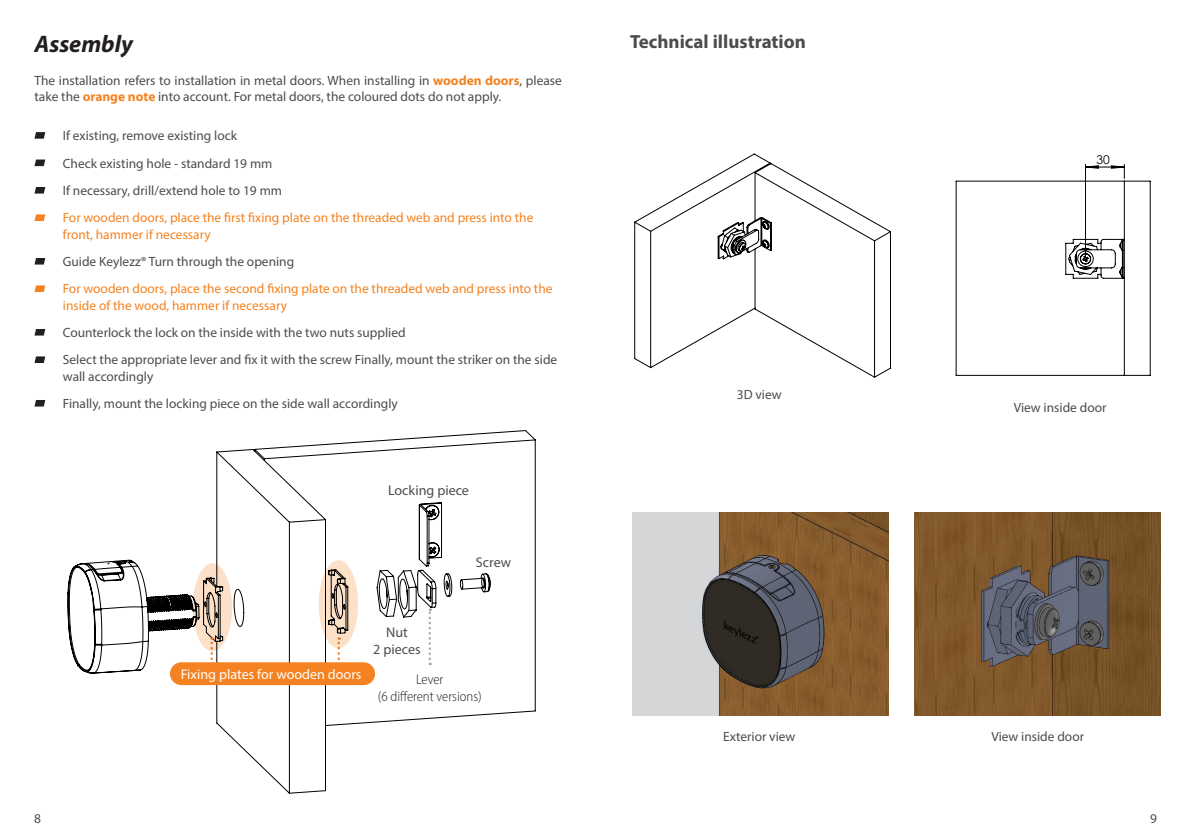
<style>
.page{position:relative;width:1191px;height:840px;background:#fff}
.page>*{position:absolute;margin:0;border:0;box-sizing:border-box;transform-origin:0 0}
.t1{font:italic 700 24px "Myriad Pro";color:#231f20}
.t2{font:700 19px "Myriad Pro";color:#4b4c4d}
.t3{font:14px/16.8px "Myriad Pro";color:#4b4c4d;text-align:center}
.t4{font:14px "Myriad Pro";color:#fff}
.t5{font:14px/16.8px "Myriad Variable Concept";color:#231f20;text-align:center}
.t6{font:13.4px/27.4px "Myriad Pro";color:#4b4c4d}
.t7{font:13.4px/16px "Myriad Pro";color:#f58220}
.t8{font:12px "Century Gothic";color:#000}
.s1{font-weight:700;color:#f58220}
</style>
<div class="page">
<svg style="left:34px;top:132px;width:11px;height:7px"></svg>
<svg style="left:34px;top:159px;width:11px;height:7px"></svg>
<svg style="left:34px;top:187px;width:11px;height:6px"></svg>
<svg style="left:34px;top:214px;width:11px;height:7px"></svg>
<svg style="left:34px;top:258px;width:11px;height:6px"></svg>
<svg style="left:34px;top:285px;width:11px;height:7px"></svg>
<svg style="left:34px;top:329px;width:11px;height:6px"></svg>
<svg style="left:34px;top:356px;width:11px;height:7px"></svg>
<svg style="left:34px;top:400px;width:11px;height:6px"></svg>
<svg style="left:67px;top:430px;width:469px;height:363px"></svg>
<div style="left:348px;top:566px;width:27px;height:53px;background:#fff"></div>
<svg style="left:71px;top:576px;width:23px;height:86px"></svg>
<svg style="left:337px;top:647px;width:3px;height:15px"></svg>
<svg style="left:428px;top:608px;width:3px;height:56px"></svg>
<svg style="left:210px;top:651px;width:3px;height:11px"></svg>
<div style="left:170px;top:662px;width:205px;height:22px;background:#f58220;border-radius:11px"></div>
<svg style="left:193px;top:563px;width:39px;height:88px;background:#cbb49f"></svg>
<svg style="left:319px;top:560px;width:39px;height:87px;background:#ccb5a0"></svg>
<svg style="left:955px;top:164px;width:196px;height:212px"></svg>
<svg style="left:634px;top:153px;width:257px;height:225px"></svg>
<img style="left:633px;top:512px;width:255px;height:203px">
<img style="left:914px;top:512px;width:246px;height:203px">
<h1 class="t1" style="left:34px;top:28px;width:100px">Assembly</h1>
<p class="t6" style="left:34px;top:72px;width:529px;line-height:16px">The installation refers to installation in metal doors. When installing in <span class="s1">wooden doors</span>, please take the <span class="s1">orange note</span> into account. For metal doors, the coloured dots do not apply.</p>
<p class="t6" style="left:63px;top:122px;width:221px">If existing, remove existing lock<br>Check existing hole - standard 19 mm<br>If necessary, drill/extend hole to 19 mm</p>
<p class="t7" style="left:63px;top:209px;width:472px">For wooden doors, place the first fixing plate on the threaded web and press into the front, hammer if necessary</p>
<p class="t6" style="left:63px;top:247px;width:233px">Guide Keylezz® Turn through the opening</p>
<p class="t7" style="left:63px;top:280px;width:491px">For wooden doors, place the second fixing plate on the threaded web and press into the inside of the wood, hammer if necessary</p>
<p class="t6" style="left:63px;top:318px;width:496px">Counterlock the lock on the inside with the two nuts supplied<br>Select the appropriate lever and fix it with the screw Finally, mount the striker on the side</p>
<p class="t6" style="left:63px;top:362px;width:336px">wall accordingly<br>Finally, mount the locking piece on the side wall accordingly</p>
<p class="t3" style="left:388px;top:481px;width:82px">Locking piece</p>
<p class="t3" style="left:476px;top:553px;width:37px">Screw</p>
<p class="t4" style="left:181px;top:665px;width:182px">Fixing plates for wooden doors</p>
<p class="t3" style="left:373px;top:623px;width:49px">Nut<br>2 pieces</p>
<p class="t5" style="left:378px;top:670px;width:106px">Lever<br>(6 different versions)</p>
<h2 class="t2" style="left:630px;top:29px;width:177px">Technical illustration</h2>
<p class="t6" style="left:737px;top:380px;width:46px">3D view</p>
<p class="t6" style="left:723px;top:722px;width:74px">Exterior view</p>
<p class="t8" style="left:1096px;top:152px;width:15px">30</p>
<p class="t6" style="left:1013px;top:393px;width:94px">View inside door</p>
<p class="t6" style="left:991px;top:721px;width:94px">View inside door</p>
<p class="t6" style="left:34px;top:804px;width:8px">8</p>
<p class="t6" style="left:1150px;top:804px;width:8px">9</p>
</div>
